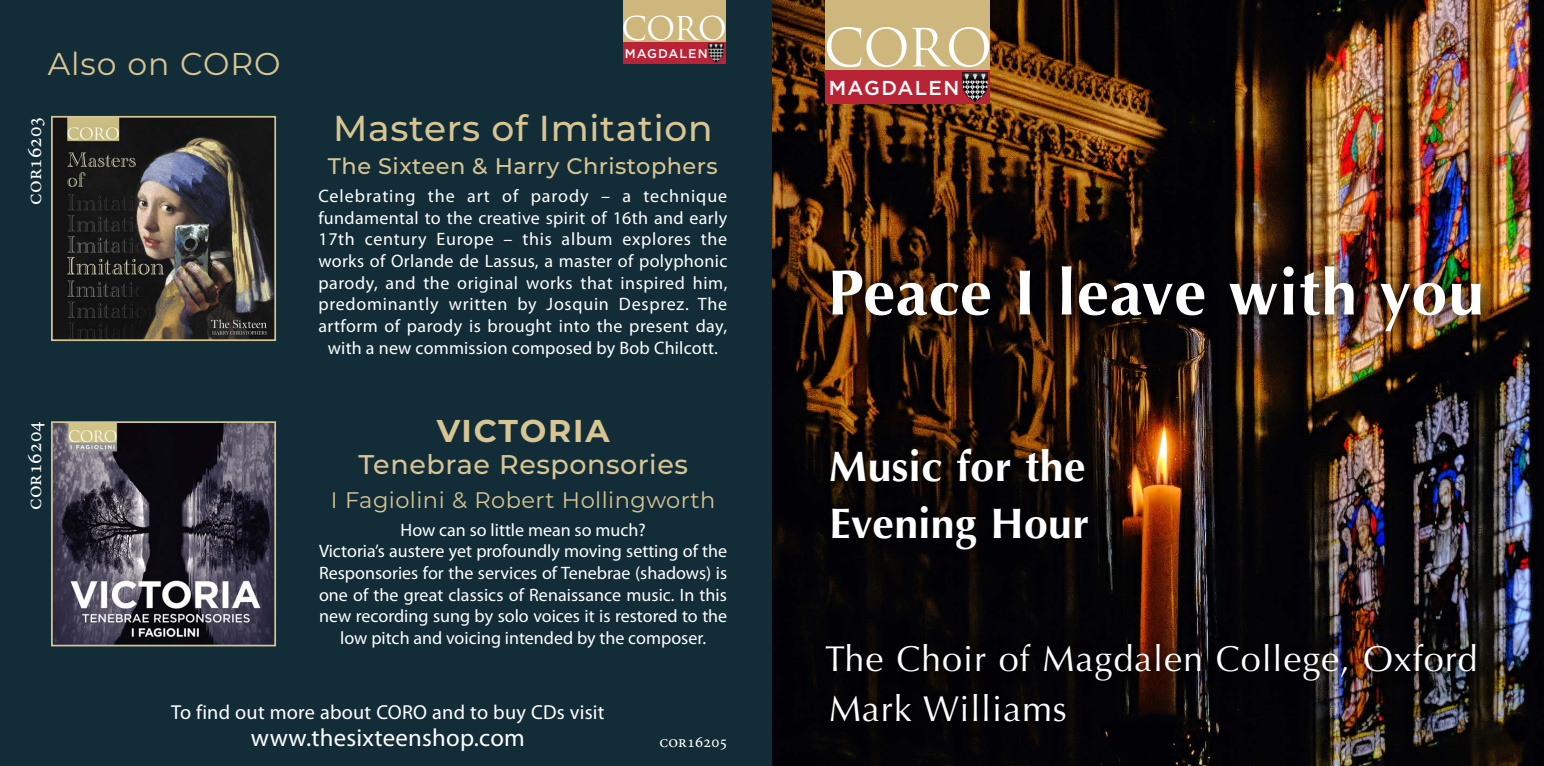
<style>
.page{position:relative;width:1544px;height:766px;background:#fff}
.page>*{position:absolute;margin:0;border:0;box-sizing:border-box;transform-origin:0 0}
.t1{font:700 64.12px "Optima";letter-spacing:.01em;color:#fff}
.t2{font:51.07px "Trajan Pro";color:#fff}
.t3{font:700 42.75px/56.2px "Optima";letter-spacing:.01em;color:#fff}
.t4{font:36px/49.5px "Optima";letter-spacing:.025em;color:#fff}
.t5{font:500 36px "Montserrat";letter-spacing:.02em;color:#d7c593}
.t6{font:31.95px "Trajan Pro";color:#fff}
.t7{font:31.5px "Montserrat";letter-spacing:.025em;color:#d7c593}
.t8{font:700 31.5px "Montserrat";letter-spacing:.06em;color:#d7c593}
.t9{font:500 27px "Montserrat";letter-spacing:.02em;color:#d7c593}
.t10{font:24.75px "Myriad Pro";letter-spacing:.01em;color:#fff}
.t11{font:22.5px "Montserrat";letter-spacing:.02em;color:#d7c593}
.t12{font:500 22.5px "Montserrat";letter-spacing:.02em;color:#d7c593}
.t13{font:21.6px "Minion Pro";color:#fff}
.t14{font:20.25px "Myriad Pro";letter-spacing:.01em;color:#fff}
.t15{font:500 20.03px "Gotham";letter-spacing:.065em;color:#fff}
.t16{font:18px/21.6px "Myriad Pro";letter-spacing:.01em;color:#fff;text-align:center}
.t17{font:16.65px "Minion Pro";color:#fff}
.t18{font:500 12.6px "Gotham";letter-spacing:.08em;color:#fff}
</style>
<div class="page">
<div style="left:0;top:0;width:772px;height:765px;background:#132d38"></div>
<img style="left:54px;top:119px;width:219px;height:219px">
<div style="left:51px;top:116px;width:225px;height:225px;border:2px solid #d7c593"></div>
<img style="left:54px;top:424px;width:219px;height:219px">
<div style="left:51px;top:421px;width:225px;height:225px;border:2px solid #d7c593"></div>
<img style="left:772px;top:0;width:771px;height:765px">
<div style="left:825px;top:259px;width:671px;height:88px;background:#020202;opacity:.75"></div>
<div style="left:823px;top:442px;width:281px;height:123px;background:#020202;opacity:.75"></div>
<div style="left:819px;top:637px;width:672px;height:100px;background:#020202;opacity:.75"></div>
<div style="left:825px;top:9px;width:165px;height:95px;background:#b92336"></div>
<div style="left:825px;top:0;width:165px;height:69px;background:#cdb77c"></div>
<img style="left:962px;top:73px;width:25px;height:29px">
<div style="left:623px;top:4px;width:102px;height:60px;background:#b92336"></div>
<div style="left:623px;top:0;width:102px;height:42px;background:#cdb77c"></div>
<img style="left:708px;top:44px;width:15px;height:19px">
<h3 class="t7" style="left:48px;top:42px;width:234px">Also on CORO</h3>
<p class="t13" style="left:20px;top:205px;width:90px;rotate:-90deg">cor16203</p>
<p class="t13" style="left:20px;top:509px;width:90px;rotate:-90deg">cor16204</p>
<h3 class="t6" style="left:621px;top:8px;width:107px">CORO</h3>
<p class="t18" style="left:625px;top:45px;width:84px">MAGDALEN</p>
<h3 class="t5" style="left:333px;top:103px;width:381px">Masters of Imitation</h3>
<p class="t12" style="left:328px;top:150px;width:391px">The Sixteen &amp; Harry Christophers</p>
<p class="t16" style="left:318px;top:185px;width:410px">Celebrating the art of parody – a technique fundamental to the creative spirit of 16th and early 17th century Europe – this album explores the works of Orlande de Lassus, a master of polyphonic parody, and the original works that inspired him, predominantly written by Josquin Desprez. The artform of parody is brought into the present day, with a new commission composed by Bob Chilcott.</p>
<h3 class="t8" style="left:437px;top:407px;width:174px">VICTORIA</h3>
<h3 class="t9" style="left:358px;top:445px;width:331px">Tenebrae Responsories</h3>
<p class="t11" style="left:331px;top:484px;width:386px">I Fagiolini &amp; Robert Hollingworth</p>
<p class="t16" style="left:319px;top:518px;width:410px">How can so little mean so much?<br>Victoria’s austere yet profoundly moving setting of the Responsories for the services of Tenebrae (shadows) is one of the great classics of Renaissance music. In this new recording sung by solo voices it is restored to the low pitch and voicing intended by the composer.</p>
<p class="t14" style="left:171px;top:699px;width:435px">To find out more about CORO and to buy CDs visit</p>
<h3 class="t10" style="left:251px;top:722px;width:275px">www.thesixteenshop.com</h3>
<p class="t17" style="left:659px;top:730px;width:69px">cor16205</p>
<h2 class="t2" style="left:823px;top:15px;width:170px">CORO</h2>
<p class="t15" style="left:829px;top:75px;width:132px">MAGDALEN</p>
<h1 class="t1" style="left:828px;top:255px;width:657px">Peace I leave with you</h1>
<h3 class="t3" style="left:829px;top:439px;width:261px">Music for the<br>Evening Hour</h3>
<h3 class="t4" style="left:825px;top:634px;width:654px">The Choir of Magdalen College, Oxford<br>Mark Williams</h3>
</div>
